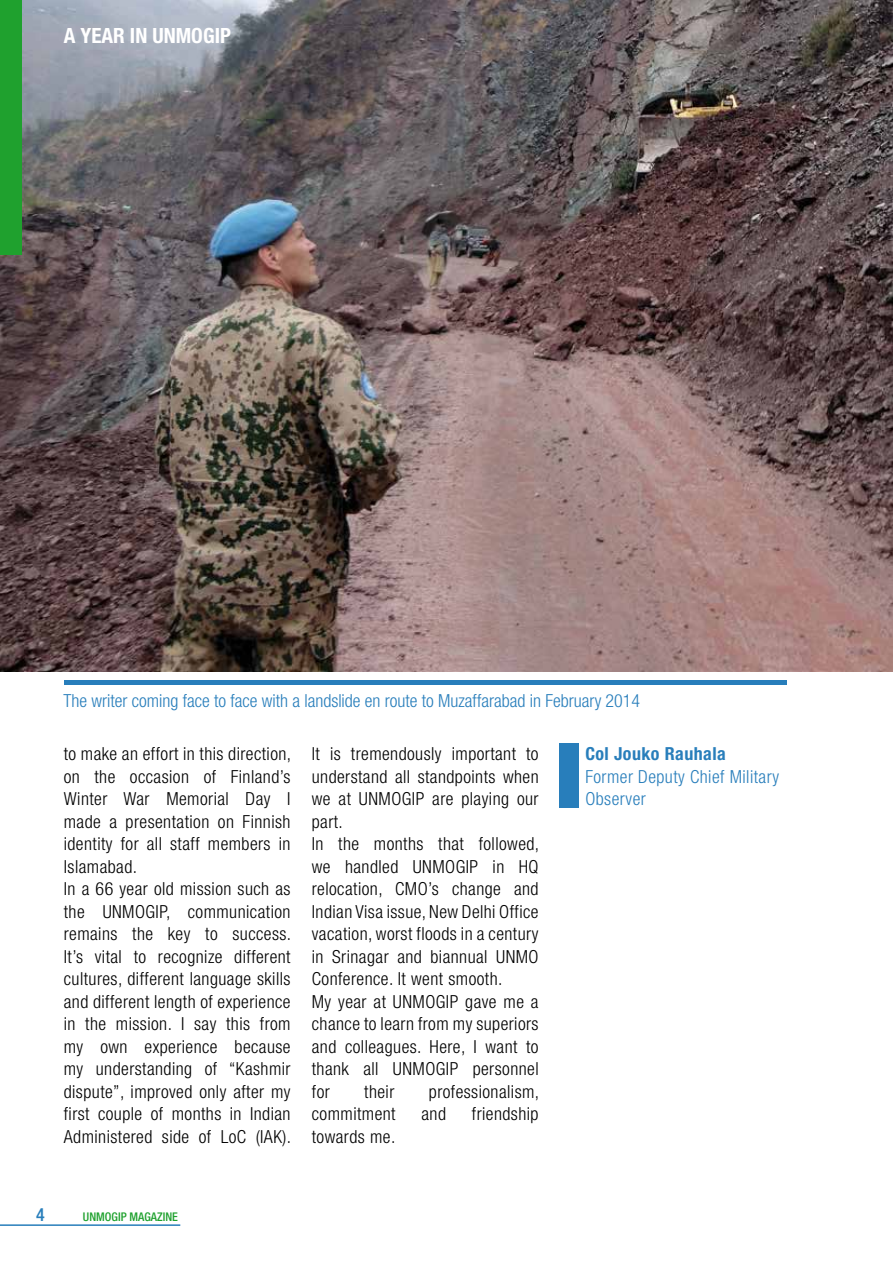
<style>
.page{position:relative;width:893px;height:1263px;background:#fff}
.page>*{position:absolute;margin:0;border:0;box-sizing:border-box;transform-origin:0 0}
.t1{font:700 condensed 21px "Helvetica Neue";color:#fff}
.t2{font:300 condensed 18px/22.5px "Helvetica Neue";letter-spacing:.025em;color:#000}
.t3{font:300 condensed 18px "Helvetica Neue";color:#287ebb}
.t4{font:300 condensed 18px/22.5px "Helvetica Neue";letter-spacing:.025em;color:#287ebb}
.t5{font:700 condensed 18px "Helvetica Neue";letter-spacing:.025em;color:#287ebb}
.t6{font:500 condensed 18px "Helvetica Neue";color:#287ebb}
.t7{font:500 condensed 12px "Helvetica Neue";color:#1fa12e}
</style>
<div class="page">
<hr style="left:0;top:1224px;width:180px;height:2px;background:#287ebb">
<img style="left:0;top:0;width:893px;height:672px">
<div style="left:0;top:0;width:21px;height:254px;background:#1fa12e"></div>
<div style="left:64px;top:680px;width:722px;height:5px;background:#287ebb"></div>
<div style="left:560px;top:743px;width:19px;height:65px;background:#287ebb"></div>
<p class="t1" style="left:64px;top:23px;width:169px">A YEAR IN UNMOGIP</p>
<p class="t3" style="left:64px;top:691px;width:578px">The writer coming face to face with a landslide en route to Muzaffarabad in February 2014</p>
<p class="t2" style="left:312px;top:742px;width:229px">It is tremendously important to understand all standpoints when we at UNMOGIP are playing our part.<br>In the months that followed, we handled UNMOGIP in HQ relocation, CMO’s change and<br>Indian Visa issue, New Delhi Office vacation, worst floods in a century in Srinagar and biannual UNMO<br>Conference. It went smooth.<br>My year at UNMOGIP gave me a chance to learn from my superiors and colleagues. Here, I want to thank all UNMOGIP personnel for</p>
<p class="t2" style="left:64px;top:742px;width:229px">to make an effort in this direction, on the occasion of Finland’s<br>Winter War Memorial Day I made a presentation on Finnish identity for all staff members in<br>Islamabad.<br>In a 66 year old mission such as the UNMOGIP, communication remains the key to success.<br>It’s vital to recognize different cultures, different language skills and different length of experience in the mission. I say this from my own experience because my understanding of “Kashmir dispute”, improved only after my first couple of months in Indian<br>Administered side of LoC (IAK).</p>
<p class="t5" style="left:585px;top:743px;width:142px">Col Jouko Rauhala</p>
<p class="t4" style="left:585px;top:765px;width:195px">Former Deputy Chief Military<br>Observer</p>
<p class="t2" style="left:364px;top:1080px;width:32px">their</p>
<p class="t2" style="left:429px;top:1080px;width:112px">professionalism,</p>
<p class="t2" style="left:312px;top:1102px;width:85px">commitment</p>
<p class="t2" style="left:421px;top:1102px;width:26px">and</p>
<p class="t2" style="left:472px;top:1102px;width:68px">friendship</p>
<p class="t2" style="left:312px;top:1125px;width:85px">towards me.</p>
<p class="t6" style="left:36px;top:1204px;width:10px">4</p>
<p class="t7" style="left:83px;top:1210px;width:97px">UNMOGIP MAGAZINE</p>
</div>
